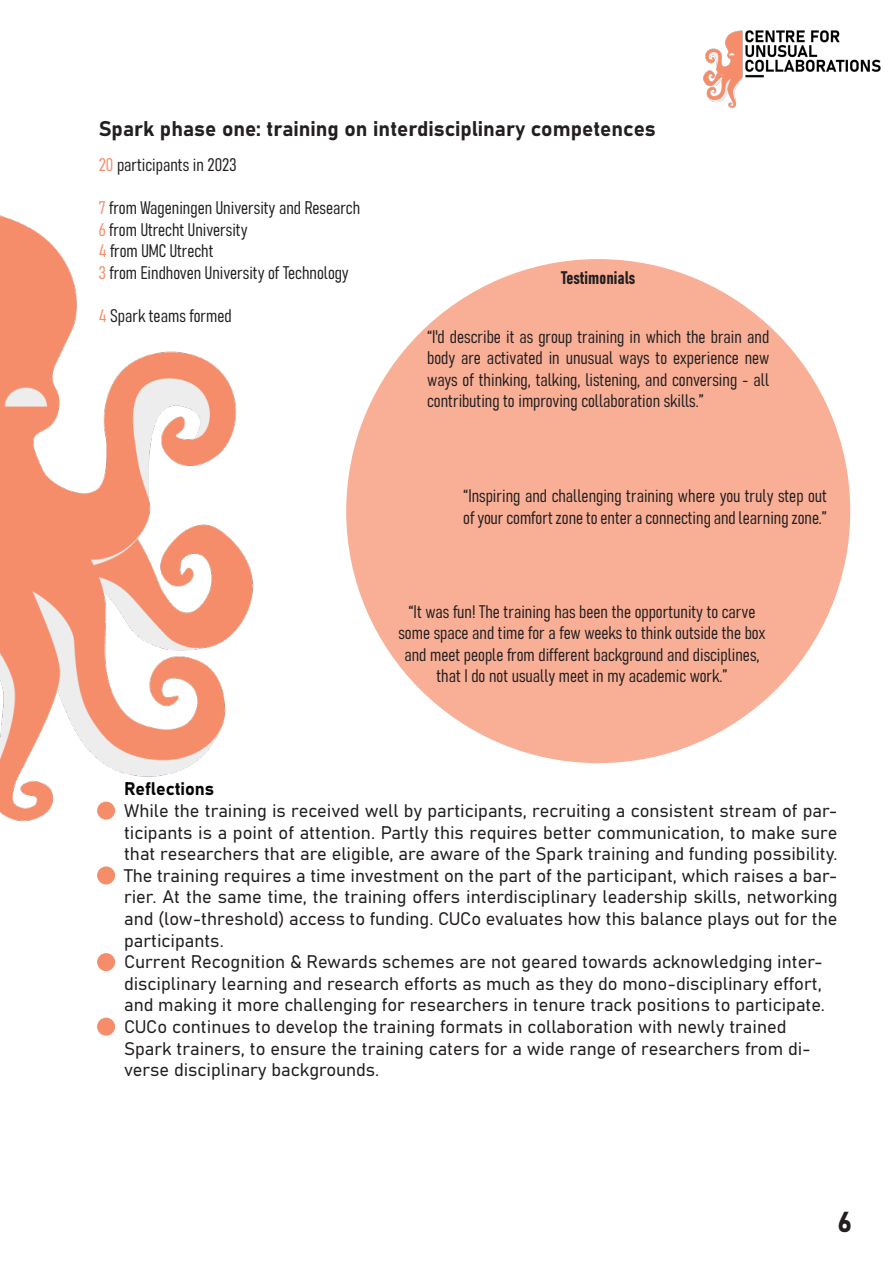
<style>
.page{position:relative;width:893px;height:1263px;background:#fff}
.page>*{position:absolute;margin:0;border:0;box-sizing:border-box;transform-origin:0 0}
.t1{font:28.5px "Bahnschrift";color:#231f20}
.t2{font:21px "Bahnschrift";color:#231f20}
.t3{font:18px/21.6px "Bahnschrift";color:#231f20;text-align:justify}
.t4{font:18px "Bahnschrift";color:#040503}
.s1{color:#f58d6b}
.s2{color:#f58d6a}
</style>
<div class="page">
<div style="left:347px;top:260px;width:502px;height:502px;background:#f8af96;border-radius:50%"></div>
<img style="left:0;top:215px;width:348px;height:670px">
<img style="left:703px;top:30px;width:178px;height:78px">
<div style="left:97px;top:866px;width:18px;height:18px;background:#f58d6a;border-radius:50%"></div>
<div style="left:97px;top:802px;width:18px;height:18px;background:#f58d6a;border-radius:50%"></div>
<div style="left:97px;top:953px;width:18px;height:18px;background:#f58d6a;border-radius:50%"></div>
<div style="left:97px;top:1018px;width:18px;height:18px;background:#f58d6a;border-radius:50%"></div>
<p class="t2" style="left:99px;top:113px;width:559px">Spark phase one: training on interdisciplinary competences</p>
<p class="t3" style="left:99px;top:152px;width:139px"><span class="s1">20</span> participants in 2023</p>
<p class="t3" style="left:99px;top:196px;width:263px"><span class="s1">7</span> from Wageningen University and Research</p>
<p class="t3" style="left:99px;top:217px;width:150px"><span class="s2">6</span> from Utrecht University</p>
<p class="t3" style="left:99px;top:239px;width:116px"><span class="s1">4</span> from UMC Utrecht</p>
<p class="t3" style="left:99px;top:260px;width:251px"><span class="s1">3</span> from Eindhoven University of Technology</p>
<p class="t3" style="left:99px;top:304px;width:135px"><span class="s1">4</span> Spark teams formed</p>
<p class="t3" style="left:561px;top:265px;width:76px">Testimonials</p>
<p class="t3" style="left:427px;top:324px;width:344px">“I'd describe it as group training in which the brain and body are activated in unusual ways to experience new ways of thinking, talking, listening, and conversing - all contributing to improving collaboration skills.”</p>
<p class="t3" style="left:463px;top:484px;width:365px">“Inspiring and challenging training where you truly step out of your comfort zone to enter a connecting and learning zone.”</p>
<p class="t3" style="left:398px;top:599px;width:369px;text-align:center">“It was fun! The training has been the opportunity to carve some space and time for a few weeks to think outside the box and meet people from different background and disciplines, that I do not usually meet in my academic work.”</p>
<p class="t4" style="left:124px;top:775px;width:92px">Reflections</p>
<p class="t3" style="left:124px;top:799px;width:715px">While the training is received well by participants, recruiting a consistent stream of par&shy;ticipants is a point of attention. Partly this requires better communication, to make sure that researchers that are eligible, are aware of the Spark training and funding possibility.</p>
<p class="t3" style="left:124px;top:863px;width:715px">The training requires a time investment on the part of the participant, which raises a bar&shy;rier. At the same time, the training offers interdisciplinary leadership skills, networking and (low-threshold) access to funding. CUCo evaluates how this balance plays out for the participants.</p>
<p class="t3" style="left:124px;top:950px;width:702px;text-align:left">Current Recognition &amp; Rewards schemes are not geared towards acknowledging inter&shy;disciplinary learning and research efforts as much as they do mono-disciplinary effort, and making it more challenging for researchers in tenure track positions to participate.</p>
<p class="t3" style="left:124px;top:1015px;width:688px;text-align:left">CUCo continues to develop the training formats in collaboration with newly trained<br>Spark trainers, to ensure the training caters for a wide range of researchers from di&shy;verse disciplinary backgrounds.</p>
<p class="t1" style="left:837px;top:1200px;width:16px">6</p>
</div>
